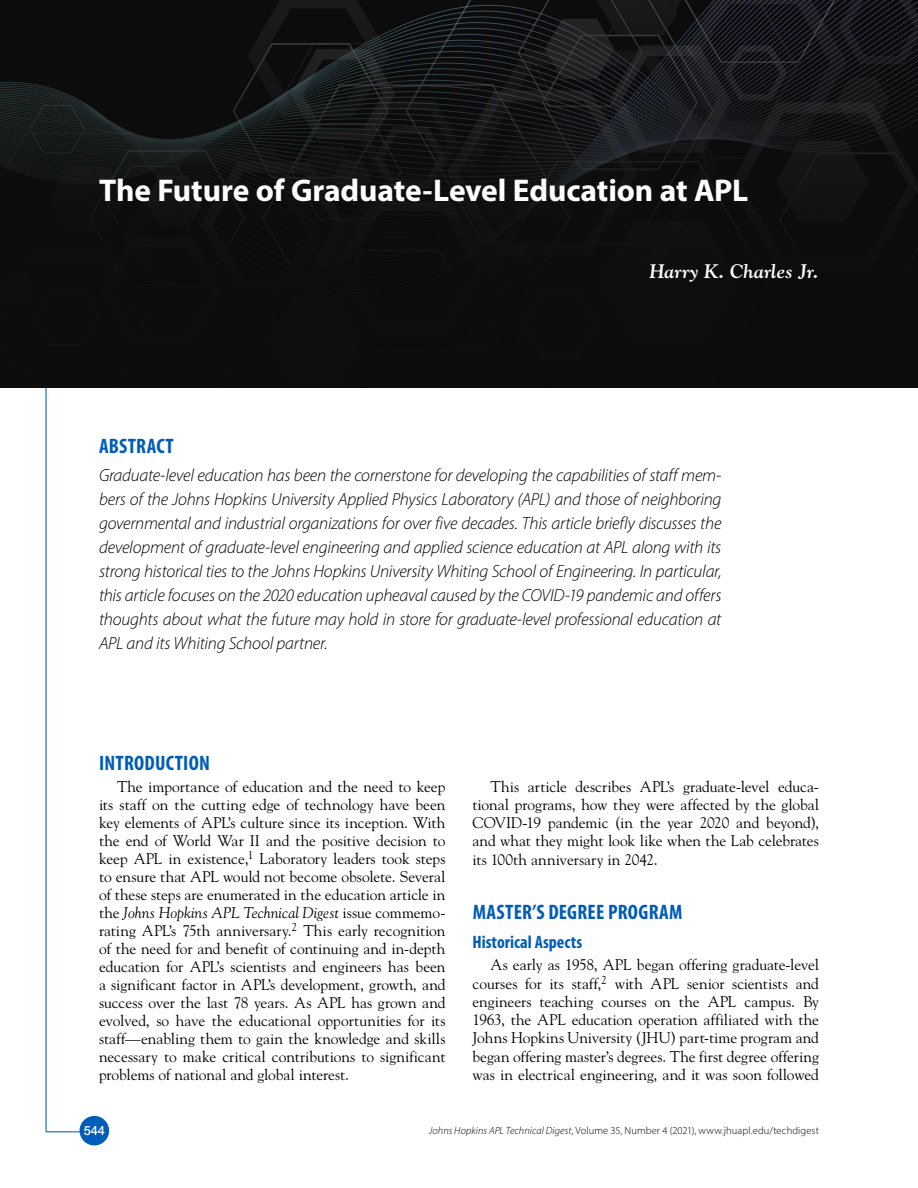
<style>
.page{position:relative;width:918px;height:1188px;background:#fff}
.page>*{position:absolute;margin:0;border:0;box-sizing:border-box;transform-origin:0 0}
.ArticleTitle{font:700 31.5px "Myriad Pro";letter-spacing:-.005em;color:#fff}
.t1{font:700 condensed 21px "Myriad Pro";letter-spacing:.01em;color:#005cb9}
.Authors{font:italic 700 19.5px "Hopkins Goudy";letter-spacing:-.005em;color:#fff}
.H2_AfterH1{font:700 condensed 18px "Myriad Pro";color:#005cb9}
.Abstract{font:italic 300 17.7px/24px "Myriad Pro";letter-spacing:-.015em;color:#000;text-align:justify}
.Body{font:15.45px/18px "Hopkins Goudy";letter-spacing:-.005em;color:#000;text-align:justify}
.t2{font:500 12.75px "Helvetica Neue LT Std";color:#fff}
.t3{font:300 10.5px "Myriad Pro";letter-spacing:.01em;color:#000}
.s1{font-style:italic}
</style>
<div class="page">
<hr style="left:46px;top:51px;width:1px;height:1081px;background:#005cb9">
<hr style="left:46px;top:1132px;width:36px;height:1px;background:#005cb9">
<div style="left:80px;top:1116px;width:29px;height:29px;background:#005cb9;border-radius:50%"></div>
<img style="left:0;top:0;width:918px;height:387px">
<p class="ArticleTitle" style="left:99px;top:170px;width:651px">The Future of Graduate-Level Education at APL</p>
<p class="Authors" style="left:650px;top:259px;width:171px">Harry K. Charles Jr.</p>
<h1 class="t1" style="left:99px;top:433px;width:76px">ABSTRACT</h1>
<p class="Abstract" style="left:99px;top:463px;width:624px">Graduate-level education has been the cornerstone for developing the capabilities of staff mem&shy;bers of the Johns Hopkins University Applied Physics Laboratory (APL) and those of neighboring governmental and industrial organizations for over five decades. This article briefly discusses the development of graduate-level engineering and applied science education at APL along with its strong historical ties to the Johns Hopkins University Whiting School of Engineering. In particular, this article focuses on the 2020 education upheaval caused by the COVID-19 pandemic and offers thoughts about what the future may hold in store for graduate-level professional education at APL and its Whiting School partner.</p>
<h1 class="t1" style="left:99px;top:749px;width:112px">INTRODUCTION</h1>
<p class="Body" style="left:99px;top:777px;width:348px;text-indent:18px">The importance of education and the need to keep its staff on the cutting edge of technology have been key elements of APL’s culture since its inception. With the end of World War II and the positive decision to keep APL in existence,<sup>1</sup> Laboratory leaders took steps to ensure that APL would not become obsolete. Several of these steps are enumerated in the education article in the <span class="s1">Johns Hopkins APL Technical Digest</span> issue commemo&shy;rating APL’s 75th anniversary.<sup>2</sup> This early recognition of the need for and benefit of continuing and in-depth education for APL’s scientists and engineers has been a significant factor in APL’s development, growth, and success over the last 78 years. As APL has grown and evolved, so have the educational opportunities for its staff—enabling them to gain the knowledge and skills necessary to make critical contributions to significant problems of national and global interest.</p>
<p class="Body" style="left:472px;top:777px;width:348px;text-indent:18px">This article describes APL’s graduate-level educa&shy;tional programs, how they were affected by the global COVID-19 pandemic (in the year 2020 and beyond), and what they might look like when the Lab celebrates its 100th anniversary in 2042.</p>
<h1 class="t1" style="left:473px;top:899px;width:211px">MASTER’S DEGREE PROGRAM</h1>
<p class="H2_AfterH1" style="left:472px;top:930px;width:111px">Historical Aspects</p>
<p class="Body" style="left:472px;top:956px;width:348px;text-indent:18px">As early as 1958, APL began offering graduate-level courses for its staff,<sup>2</sup> with APL senior scientists and engineers teaching courses on the APL campus. By 1963, the APL education operation affiliated with the Johns Hopkins University (JHU) part-time program and began offering master’s degrees. The first degree offering was in electrical engineering, and it was soon followed</p>
<p class="t2" style="left:84px;top:1123px;width:23px">544</p>
<p class="t3" style="left:429px;top:1124px;width:392px"><span class="s1">Johns Hopkins APL Technical Digest</span>, Volume 35, Number 4 (2021), www.jhuapl.edu/techdigest</p>
</div>
